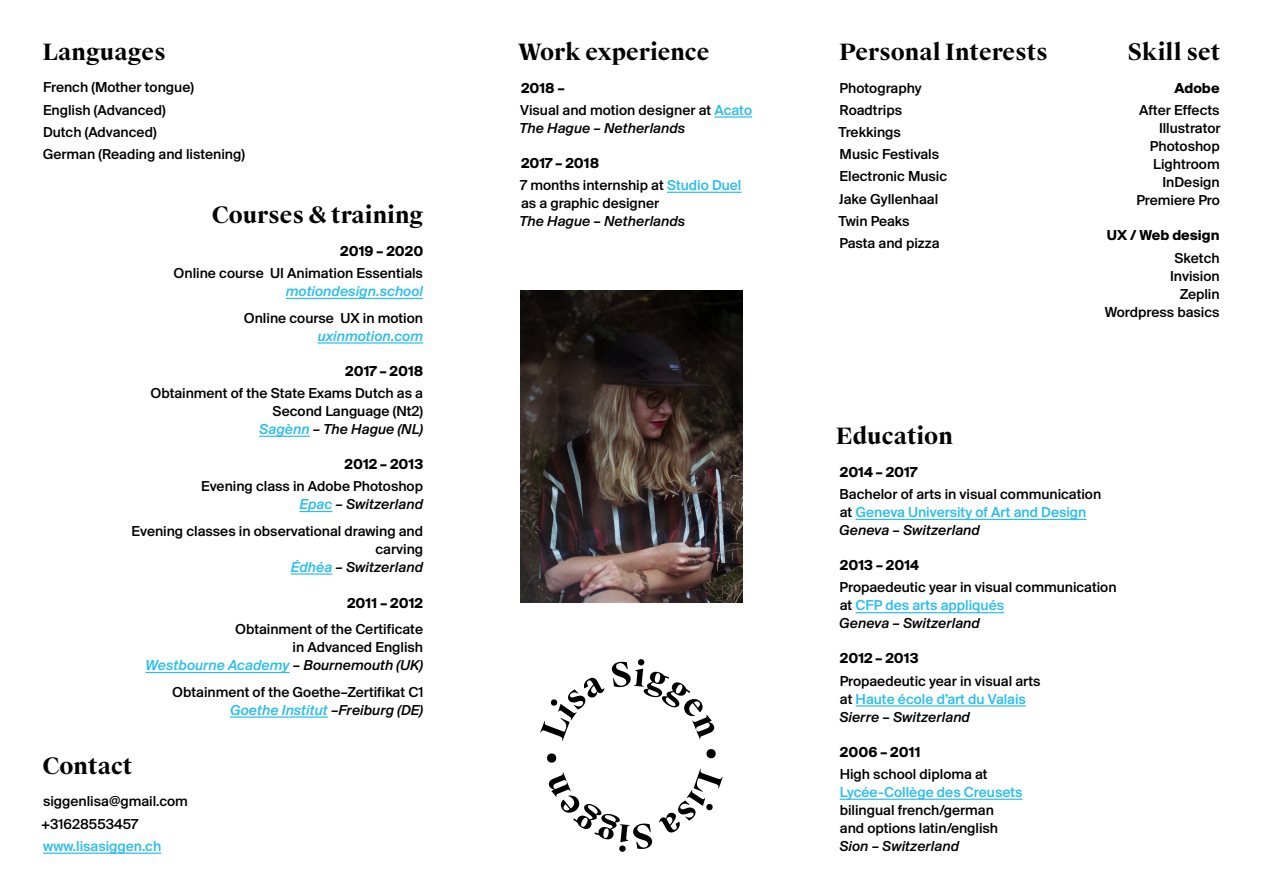
<style>
.page{position:relative;width:1263px;height:893px;background:#fff}
.page>*{position:absolute;margin:0;border:0;box-sizing:border-box;transform-origin:0 0}
.t1{font:700 22.5px "Suisse Works";color:#000}
.t2{font:500 15px/18px "Suisse BP Intl";color:#000}
.t3{font:700 15px "Suisse BP Intl";color:#000}
.t4{font:italic 500 15px "Suisse BP Intl";color:#000}
.t5{font:500 15px "Suisse BP Intl";color:#29bdef}
.t6{font:italic 500 15px "Suisse BP Intl";color:#29bdef}
.s1{font-style:italic;color:#29bdef}
.s2{font-style:italic}
.s3{font-weight:700}
.s4{color:#29bdef}
</style>
<div class="page">
<hr style="left:855px;top:519px;width:231px;height:1px;background:#29bdef">
<hr style="left:855px;top:612px;width:149px;height:1px;background:#29bdef">
<hr style="left:855px;top:705px;width:171px;height:1px;background:#29bdef">
<hr style="left:840px;top:799px;width:182px;height:1px;background:#29bdef">
<hr style="left:714px;top:116px;width:38px;height:2px;background:#29bdef">
<hr style="left:667px;top:192px;width:74px;height:1px;background:#29bdef">
<hr style="left:286px;top:298px;width:137px;height:1px;background:#29bdef">
<hr style="left:318px;top:342px;width:105px;height:2px;background:#29bdef">
<hr style="left:259px;top:436px;width:51px;height:1px;background:#29bdef">
<hr style="left:299px;top:511px;width:33px;height:1px;background:#29bdef">
<hr style="left:291px;top:573px;width:41px;height:2px;background:#29bdef">
<hr style="left:146px;top:672px;width:144px;height:1px;background:#29bdef">
<hr style="left:230px;top:716px;width:98px;height:2px;background:#29bdef">
<img style="left:520px;top:290px;width:222px;height:313px">
<svg style="left:540px;top:659px;width:183px;height:193px"></svg>
<hr style="left:43px;top:853px;width:118px;height:1px;background:#29bdef">
<h1 class="t1" style="left:43px;top:38px;width:125px">Languages</h1>
<p class="t2" style="left:43px;top:76px;width:204px;line-height:22.2px">French (Mother tongue)<br>English (Advanced)<br>Dutch (Advanced)<br>German (Reading and listening)</p>
<h1 class="t1" style="left:212px;top:202px;width:213px">Courses &amp; training</h1>
<p class="t3" style="left:340px;top:242px;width:85px">2019 – 2020</p>
<p class="t2" style="left:174px;top:264px;width:251px">Online course UI Animation Essentials</p>
<p class="t6" style="left:286px;top:282px;width:139px">motiondesign.school</p>
<p class="t2" style="left:244px;top:308px;width:181px">Online course UX in motion</p>
<p class="t6" style="left:318px;top:327px;width:107px">uxinmotion.com</p>
<p class="t3" style="left:345px;top:362px;width:80px">2017 – 2018</p>
<p class="t2" style="left:150px;top:384px;width:274px;text-align:right">Obtainment of the State Exams Dutch as a<br>Second Language (Nt2)<br><span class="s1">Sagènn</span> <span class="s2">– The Hague (NL)</span></p>
<p class="t3" style="left:344px;top:455px;width:80px">2012 – 2013</p>
<p class="t2" style="left:201px;top:477px;width:223px;text-align:right">Evening class in Adobe Photoshop<br><span class="s1">Epac</span> <span class="s2">– Switzerland</span></p>
<p class="t2" style="left:132px;top:521px;width:293px;text-align:right">Evening classes in observational drawing and carving<br><span class="s1">Édhéa</span> <span class="s2">– Switzerland</span></p>
<p class="t3" style="left:347px;top:594px;width:77px">2011 – 2012</p>
<p class="t2" style="left:146px;top:620px;width:279px;text-align:right">Obtainment of the Certificate<br>in Advanced English<br><span class="s1">Westbourne Academy</span> <span class="s2">– Bournemouth (UK)</span></p>
<p class="t2" style="left:172px;top:682px;width:253px;text-align:right">Obtainment of the Goethe–Zertifikat C1<br><span class="s1">Goethe Institut</span> <span class="s2">–Freiburg (DE)</span></p>
<h1 class="t1" style="left:43px;top:752px;width:91px">Contact</h1>
<p class="t2" style="left:42px;top:790px;width:148px;line-height:22.2px">siggenlisa@gmail.com +31628553457</p>
<p class="t5" style="left:43px;top:837px;width:120px">www.lisasiggen.ch</p>
<h1 class="t1" style="left:518px;top:38px;width:193px">Work experience</h1>
<p class="t2" style="left:520px;top:76px;width:233px;line-height:22.2px"><span class="s3">2018 –<br></span>Visual and motion designer at <span class="s4">Acato</span></p>
<p class="t4" style="left:519px;top:119px;width:167px">The Hague – Netherlands</p>
<p class="t2" style="left:520px;top:151px;width:223px;line-height:22.2px"><span class="s3">2017 – 2018<br></span>7 months internship at <span class="s4">Studio Duel</span></p>
<p class="t2" style="left:521px;top:194px;width:140px">as a graphic designer</p>
<p class="t4" style="left:519px;top:212px;width:167px">The Hague – Netherlands</p>
<h1 class="t1" style="left:839px;top:38px;width:210px">Personal Interests</h1>
<p class="t2" style="left:838px;top:76px;width:110px;line-height:22.2px">Photography<br>Roadtrips<br>Trekkings<br>Music Festivals<br>Electronic Music<br>Jake Gyllenhaal<br>Twin Peaks<br>Pasta and pizza</p>
<h1 class="t1" style="left:836px;top:422px;width:118px">Education</h1>
<h1 class="t1" style="left:1128px;top:38px;width:94px">Skill set</h1>
<p class="t3" style="left:1174px;top:79px;width:47px">Adobe</p>
<p class="t2" style="left:1136px;top:101px;width:86px;text-align:right">After Effects<br>Illustrator<br>Photoshop<br>Lightroom<br>InDesign<br>Premiere Pro</p>
<p class="t3" style="left:1107px;top:227px;width:114px">UX / Web design</p>
<p class="t2" style="left:1105px;top:248px;width:116px;text-align:right">Sketch<br>Invision<br>Zeplin<br>Wordpress basics</p>
<p class="t3" style="left:840px;top:463px;width:79px">2014 – 2017</p>
<p class="t2" style="left:839px;top:485px;width:263px">Bachelor of arts in visual communication at <span class="s4">Geneva University of Art and Design<br></span><span class="s2">Geneva – Switzerland</span></p>
<p class="t3" style="left:840px;top:556px;width:81px">2013 – 2014</p>
<p class="t2" style="left:839px;top:578px;width:279px">Propaedeutic year in visual communication at <span class="s4">CFP des arts appliqués<br></span><span class="s2">Geneva – Switzerland</span></p>
<p class="t3" style="left:840px;top:650px;width:80px">2012 – 2013</p>
<p class="t2" style="left:839px;top:671px;width:203px">Propaedeutic year in visual arts at <span class="s4">Haute école d’art du Valais<br></span><span class="s2">Sierre – Switzerland</span></p>
<p class="t3" style="left:840px;top:743px;width:82px">2006 – 2011</p>
<p class="t2" style="left:840px;top:765px;width:149px">High school diploma at</p>
<p class="t5" style="left:840px;top:783px;width:184px">Lycée-Collège des Creusets</p>
<p class="t2" style="left:840px;top:801px;width:160px">bilingual french/german and options latin/english</p>
<p class="t4" style="left:839px;top:837px;width:121px">Sion – Switzerland</p>
</div>
